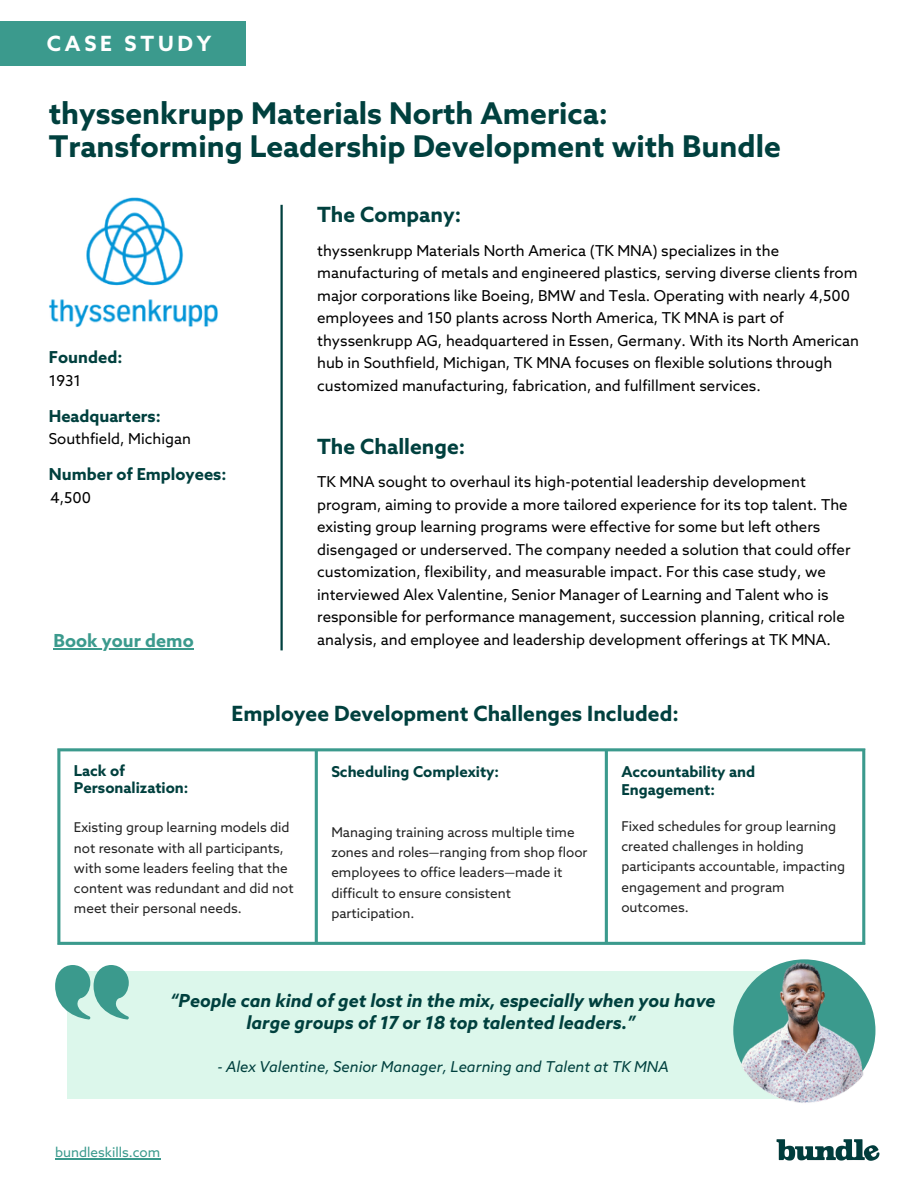
<style>
.page{position:relative;width:918px;height:1188px;background:#fff}
.page>*{position:absolute;margin:0;border:0;box-sizing:border-box;transform-origin:0 0}
.t1{font:700 30px/33.8px "Azo Sans";color:#00403e}
.t2{font:700 21px "Azo Sans";color:#00403e}
.t3{font:700 21px "Azo Sans";letter-spacing:.18em;color:#fff}
.t4{font:italic 700 18px/22.5px "Azo Sans";color:#00403e;text-align:center}
.t5{font:700 18px "Azo Sans";color:#3b9a8d}
.t6{font:700 16.5px "Azo Sans";color:#00403e}
.t7{font:15px/22.5px "Azo Sans";color:#000}
.t8{font:700 15px/18px "Azo Sans";color:#00403e}
.t9{font:italic 15px "Azo Sans";color:#00403e}
.t10{font:13.5px/20.2px "Azo Sans";color:#242424}
.t11{font:13.5px "Azo Sans";color:#3b9a8d}
</style>
<div class="page">
<hr style="left:280px;top:205px;width:3px;height:445px;background:#00403e">
<img style="left:776px;top:1139px;width:104px;height:22px">
<svg style="left:60px;top:751px;width:802px;height:191px"></svg>
<hr style="left:57px;top:751px;width:3px;height:191px;background:#3b9a8d">
<hr style="left:315px;top:751px;width:3px;height:191px;background:#3b9a8d">
<hr style="left:605px;top:751px;width:3px;height:191px;background:#3b9a8d">
<hr style="left:862px;top:751px;width:3px;height:191px;background:#3b9a8d">
<hr style="left:57px;top:748px;width:808px;height:3px;background:#3b9a8d">
<hr style="left:57px;top:942px;width:808px;height:3px;background:#3b9a8d">
<img style="left:49px;top:198px;width:169px;height:129px">
<div style="left:0;top:21px;width:245px;height:45px;background:#3b9a8d"></div>
<div style="left:67px;top:972px;width:762px;height:127px;background:#dcf7eb"></div>
<svg style="left:55px;top:965px;width:74px;height:55px"></svg>
<img style="left:725px;top:959px;width:151px;height:144px">
<hr style="left:55px;top:1159px;width:105px;height:1px;background:#3b9a8d">
<hr style="left:54px;top:648px;width:140px;height:2px;background:#3b9a8d">
<h3 class="t3" style="left:47px;top:33px;width:166px">CASE STUDY</h3>
<h5 class="t1" style="left:49px;top:99px;width:734px">thyssenkrupp Materials North America:<br>Transforming Leadership Development with Bundle</h5>
<h3 class="t6" style="left:49px;top:349px;width:75px">Founded:</h3>
<p class="t7" style="left:49px;top:370px;width:34px">1931</p>
<p class="t6" style="left:49px;top:407px;width:113px">Headquarters:</p>
<p class="t7" style="left:49px;top:429px;width:144px">Southfield, Michigan</p>
<p class="t6" style="left:49px;top:466px;width:179px">Number of Employees:</p>
<p class="t7" style="left:50px;top:488px;width:42px">4,500</p>
<p class="t2" style="left:317px;top:204px;width:146px">The Company:</p>
<p class="t7" style="left:317px;top:240px;width:543px">thyssenkrupp Materials North America (TK MNA) specializes in the manufacturing of metals and engineered plastics, serving diverse clients from major corporations like Boeing, BMW and Tesla. Operating with nearly 4,500 employees and 150 plants across North America, TK MNA is part of thyssenkrupp AG, headquartered in Essen, Germany. With its North American hub in Southfield, Michigan, TK MNA focuses on flexible solutions through customized manufacturing, fabrication, and fulfillment services.</p>
<p class="t2" style="left:317px;top:435px;width:150px">The Challenge:</p>
<h5 class="t7" style="left:317px;top:472px;width:535px">TK MNA sought to overhaul its high-potential leadership development program, aiming to provide a more tailored experience for its top talent. The existing group learning programs were effective for some but left others disengaged or underserved. The company needed a solution that could offer customization, flexibility, and measurable impact. For this case study, we interviewed Alex Valentine, Senior Manager of Learning and Talent who is responsible for performance management, succession planning, critical role</h5>
<p class="t5" style="left:54px;top:632px;width:142px">Book your demo</p>
<h5 class="t7" style="left:317px;top:629px;width:515px">analysis, and employee and leadership development offerings at TK MNA.</h5>
<p class="t2" style="left:232px;top:703px;width:449px">Employee Development Challenges Included:</p>
<h1 class="t8" style="left:74px;top:763px;width:53px">Lack of</h1>
<p class="t8" style="left:74px;top:780px;width:116px">Personalization:</p>
<h4 class="t10" style="left:74px;top:819px;width:221px">Existing group learning models did not resonate with all participants, with some leaders feeling that the content was redundant and did not meet their personal needs.</h4>
<h5 class="t8" style="left:331px;top:764px;width:169px">Scheduling Complexity:</h5>
<h4 class="t10" style="left:331px;top:823px;width:258px">Managing training across multiple time zones and roles—ranging from shop floor employees to office leaders—made it difficult to ensure consistent participation.</h4>
<h5 class="t8" style="left:621px;top:764px;width:135px">Accountability and<br>Engagement:</h5>
<h4 class="t10" style="left:621px;top:817px;width:225px">Fixed schedules for group learning created challenges in holding participants accountable, impacting engagement and program outcomes.</h4>
<h3 class="t4" style="left:170px;top:990px;width:547px">“People can kind of get lost in the mix, especially when you have large groups of 17 or 18 top talented leaders.”</h3>
<h5 class="t9" style="left:217px;top:1059px;width:453px">- Alex Valentine, Senior Manager, Learning and Talent at TK MNA</h5>
<h4 class="t11" style="left:55px;top:1146px;width:107px">bundleskills.com</h4>
</div>
